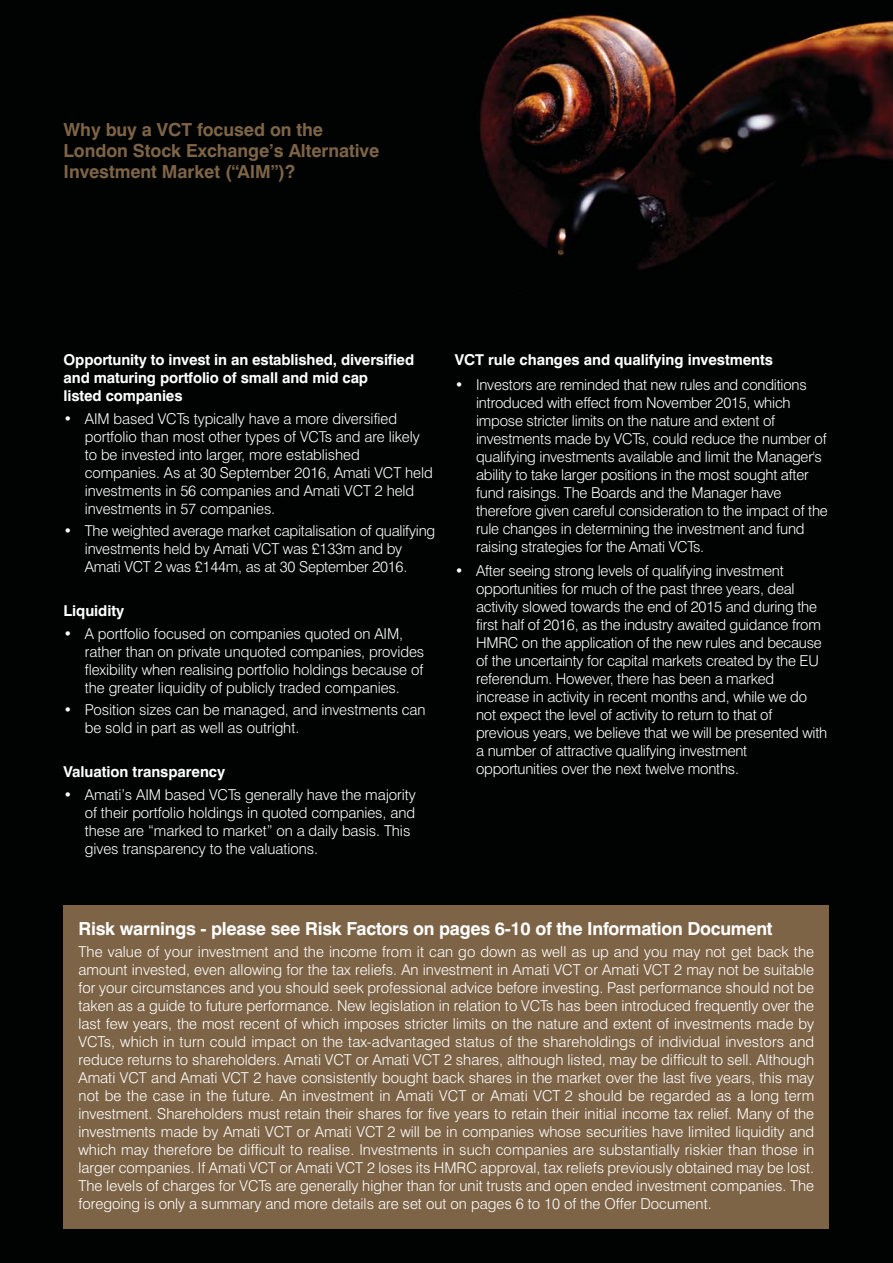
<style>
.page{position:relative;width:893px;height:1263px;background:#fff}
.page>*{position:absolute;margin:0;border:0;box-sizing:border-box;transform-origin:0 0}
.t1{font:700 18px/21px "Swiss 721 BT";letter-spacing:-.005em;color:#7e6447}
.t2{font:700 18px "Swiss 721 BT";letter-spacing:-.015em;color:#fff}
.t3{font:300 15px/18px "Swiss 721 BT";letter-spacing:-.015em;color:#fff}
.t4{font:700 15px/18px "Swiss 721 BT";letter-spacing:-.01em;color:#fff}
</style>
<div class="page">
<div style="left:0;top:0;width:892px;height:1263px;background:#000302"></div>
<div style="left:64px;top:905px;width:765px;height:324px;background:#7e6447"></div>
<p class="t1" style="left:64px;top:121px;width:317px">Why buy a VCT focused on the<br>London Stock Exchange’s Alternative<br>Investment Market (“AIM”)?</p>
<p class="t4" style="left:64px;top:353px;width:352px">Opportunity to invest in an established, diversified and maturing portfolio of small and mid cap<br>listed companies</p>
<p class="t3" style="left:85px;top:411px;width:349px;text-indent:-21px">• AIM based VCTs typically have a more diversified portfolio than most other types of VCTs and are likely to be invested into larger, more established companies. As at 30 September 2016, Amati VCT held investments in 56 companies and Amati VCT 2 held investments in 57 companies.</p>
<p class="t3" style="left:85px;top:523px;width:352px;text-indent:-21px">• The weighted average market capitalisation of qualifying investments held by Amati VCT was £133m and by<br>Amati VCT 2 was £144m, as at 30 September 2016.</p>
<p class="t4" style="left:64px;top:604px;width:62px">Liquidity</p>
<p class="t3" style="left:85px;top:626px;width:341px;text-indent:-21px">• A portfolio focused on companies quoted on AIM, rather than on private unquoted companies, provides flexibility when realising portfolio holdings because of the greater liquidity of publicly traded companies.</p>
<p class="t3" style="left:85px;top:702px;width:342px;text-indent:-21px">• Position sizes can be managed, and investments can be sold in part as well as outright.</p>
<p class="t4" style="left:64px;top:765px;width:163px">Valuation transparency</p>
<p class="t3" style="left:85px;top:787px;width:332px;text-indent:-21px">• Amati’s AIM based VCTs generally have the majority of their portfolio holdings in quoted companies, and these are “marked to market” on a daily basis. This gives transparency to the valuations.</p>
<p class="t4" style="left:455px;top:353px;width:320px">VCT rule changes and qualifying investments</p>
<p class="t3" style="left:476px;top:377px;width:353px;text-indent:-21px">• Investors are reminded that new rules and conditions introduced with effect from November 2015, which impose stricter limits on the nature and extent of investments made by VCTs, could reduce the number of qualifying investments available and limit the Manager's ability to take larger positions in the most sought after fund raisings. The Boards and the Manager have therefore given careful consideration to the impact of the rule changes in determining the investment and fund raising strategies for the Amati VCTs.</p>
<p class="t3" style="left:476px;top:563px;width:353px;text-indent:-21px">• After seeing strong levels of qualifying investment opportunities for much of the past three years, deal activity slowed towards the end of 2015 and during the first half of 2016, as the industry awaited guidance from HMRC on the application of the new rules and because of the uncertainty for capital markets created by the EU referendum. However, there has been a marked increase in activity in recent months and, while we do not expect the level of activity to return to that of previous years, we believe that we will be presented with a number of attractive qualifying investment opportunities over the next twelve months.</p>
<p class="t2" style="left:78px;top:922px;width:696px">Risk warnings - please see Risk Factors on pages 6-10 of the Information Document</p>
<p class="t3" style="left:78px;top:944px;width:737px;text-align:justify">The value of your investment and the income from it can go down as well as up and you may not get back the amount invested, even allowing for the tax reliefs. An investment in Amati VCT or Amati VCT 2 may not be suitable for your circumstances and you should seek professional advice before investing. Past performance should not be taken as a guide to future performance. New legislation in relation to VCTs has been introduced frequently over the last few years, the most recent of which imposes stricter limits on the nature and extent of investments made by VCTs, which in turn could impact on the tax-advantaged status of the shareholdings of individual investors and reduce returns to shareholders. Amati VCT or Amati VCT 2 shares, although listed, may be difficult to sell. Although Amati VCT and Amati VCT 2 have consistently bought back shares in the market over the last five years, this may not be the case in the future. An investment in Amati VCT or Amati VCT 2 should be regarded as a long term investment. Shareholders must retain their shares for five years to retain their initial income tax relief. Many of the investments made by Amati VCT or Amati VCT 2 will be in companies whose securities have limited liquidity and which may therefore be difficult to realise. Investments in such companies are substantially riskier than those in larger companies. If Amati VCT or Amati VCT 2 loses its HMRC approval, tax reliefs previously obtained may be lost.<br>The levels of charges for VCTs are generally higher than for unit trusts and open ended investment companies. The foregoing is only a summary and more details are set out on pages 6 to 10 of the Offer Document.</p>
</div>
